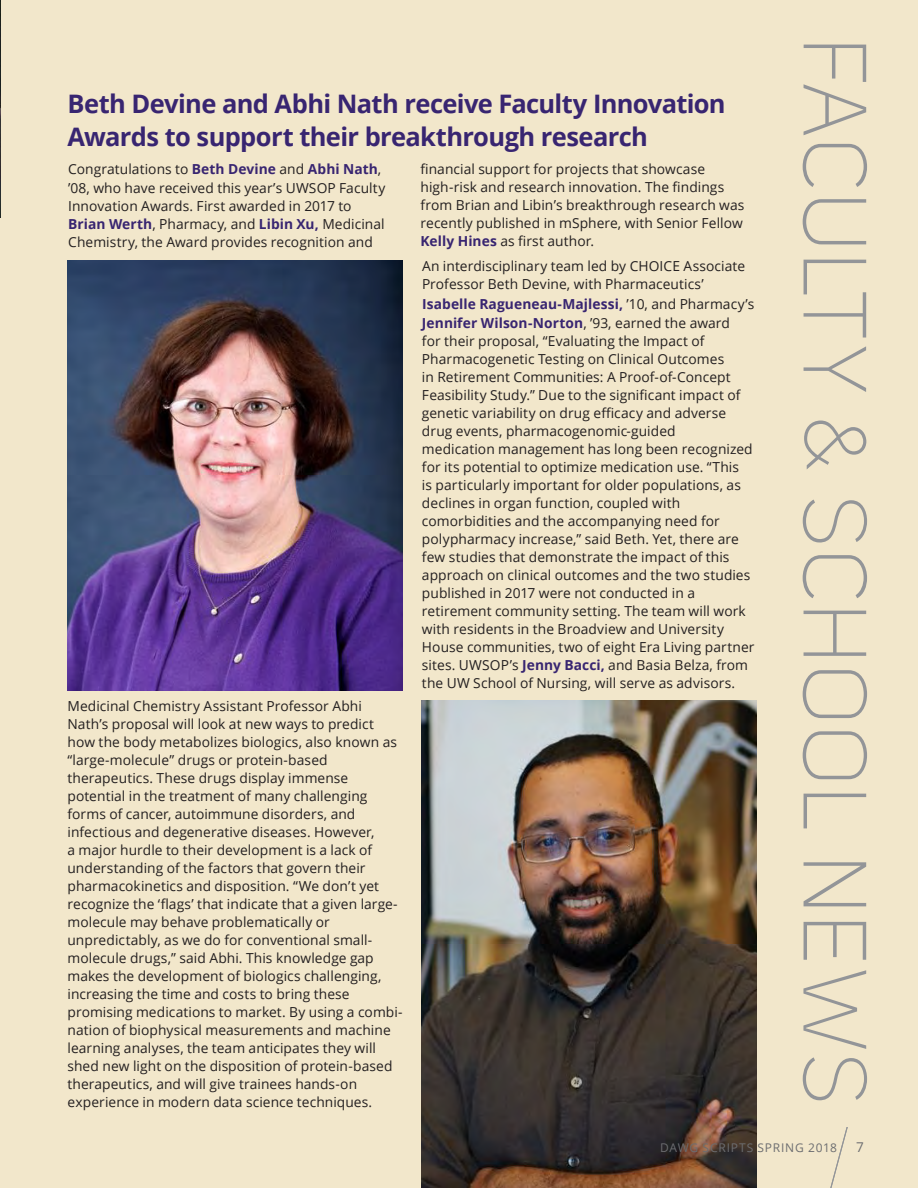
<style>
.page{position:relative;width:918px;height:1188px;background:#f2e7cb}
.page>*{position:absolute;margin:0;border:0;box-sizing:border-box;transform-origin:0 0}
.t1{font:300 88.5px "Uni Sans";letter-spacing:.01em;color:#939598}
.t2{font:700 25.5px/33px "Open Sans";letter-spacing:-.025em;color:#382571}
.t3{font:13.8px/18px "Open Sans";letter-spacing:.005em;color:#231f20}
.t4{font:700 13.8px/19.5px "Open Sans";letter-spacing:.005em;color:#382571}
.t5{font:13.5px "Open Sans";color:#6c6d70}
.t6{font:12px "Open Sans";letter-spacing:.065em;color:#6c6d70}
.s1{font-weight:700;color:#382571}
.s2{font-weight:400;color:#231f20}
</style>
<div class="page">
<img style="left:68px;top:261px;width:334px;height:429px">
<img style="left:421px;top:700px;width:335px;height:488px">
<img style="left:0;top:0;width:1px;height:217px">
<svg style="left:830px;top:1127px;width:18px;height:61px"></svg>
<h2 class="t2" style="left:68px;top:87px;width:660px">Beth Devine and Abhi Nath receive Faculty Innovation<br>Awards to support their breakthrough research</h2>
<p class="t3" style="left:68px;top:159px;width:319px;line-height:19.5px">Congratulations to <span class="s1">Beth Devine</span> and <span class="s1">Abhi Nath</span>, ’08, who have received this year’s UWSOP Faculty</p>
<p class="t3" style="left:68px;top:197px;width:318px">Innovation Awards. First awarded in 2017 to<br><span class="s1">Brian Werth</span>, Pharmacy, and <span class="s1">Libin Xu,</span> Medicinal<br>Chemistry, the Award provides recognition and</p>
<p class="t3" style="left:68px;top:696px;width:337px">Medicinal Chemistry Assistant Professor Abhi Nath’s proposal will look at new ways to predict how the body metabolizes biologics, also known as “large-molecule” drugs or protein-based therapeutics. These drugs display immense potential in the treatment of many challenging forms of cancer, autoimmune disorders, and infectious and degenerative diseases. However,<br>a major hurdle to their development is a lack of understanding of the factors that govern their pharmacokinetics and disposition. “We don’t yet recognize the ‘flags’ that indicate that a given large&shy;molecule may behave problematically or unpredictably, as we do for conventional small&shy;molecule drugs,” said Abhi. This knowledge gap makes the development of biologics challenging, increasing the time and costs to bring these promising medications to market. By using a combi&shy;nation of biophysical measurements and machine learning analyses, the team anticipates they will shed new light on the disposition of protein-based therapeutics, and will give trainees hands-on experience in modern data science techniques.</p>
<p class="t3" style="left:421px;top:159px;width:325px">financial support for projects that showcase high-risk and research innovation. The findings from Brian and Libin’s breakthrough research was recently published in mSphere, with Senior Fellow <span class="s1">Kelly Hines</span> as first author.</p>
<p class="t3" style="left:422px;top:257px;width:325px">An interdisciplinary team led by CHOICE Associate<br>Professor Beth Devine, with Pharmaceutics’</p>
<p class="t4" style="left:422px;top:293px;width:334px">Isabelle Ragueneau-Majlessi, <span class="s2">’10, and Pharmacy’s<br></span>Jennifer Wilson-Norton<span class="s2">, ’93, earned the award</span></p>
<p class="t3" style="left:422px;top:332px;width:334px">for their proposal, “Evaluating the Impact of Pharmacogenetic Testing on Clinical Outcomes<br>in Retirement Communities: A Proof-of-Concept Feasibility Study.” Due to the significant impact of genetic variability on drug efficacy and adverse drug events, pharmacogenomic-guided<br>medication management has long been recognized for its potential to optimize medication use. “This<br>is particularly important for older populations, as declines in organ function, coupled with comorbidities and the accompanying need for polypharmacy increase,” said Beth. Yet, there are few studies that demonstrate the impact of this approach on clinical outcomes and the two studies published in 2017 were not conducted in a retirement community setting. The team will work with residents in the Broadview and University House communities, two of eight Era Living partner sites. UWSOP’s <span class="s1">Jenny Bacci,</span> and Basia Belza, from the UW School of Nursing, will serve as advisors.</p>
<h1 class="t1" style="left:885px;top:37px;width:1069px;rotate:90deg">FACULTY &amp; SCHOOL NEWS</h1>
<p class="t6" style="left:660px;top:1139px;width:178px">DAWG SCRIPTS SPRING 2018</p>
<p class="t5" style="left:856px;top:1138px;width:9px">7</p>
</div>
